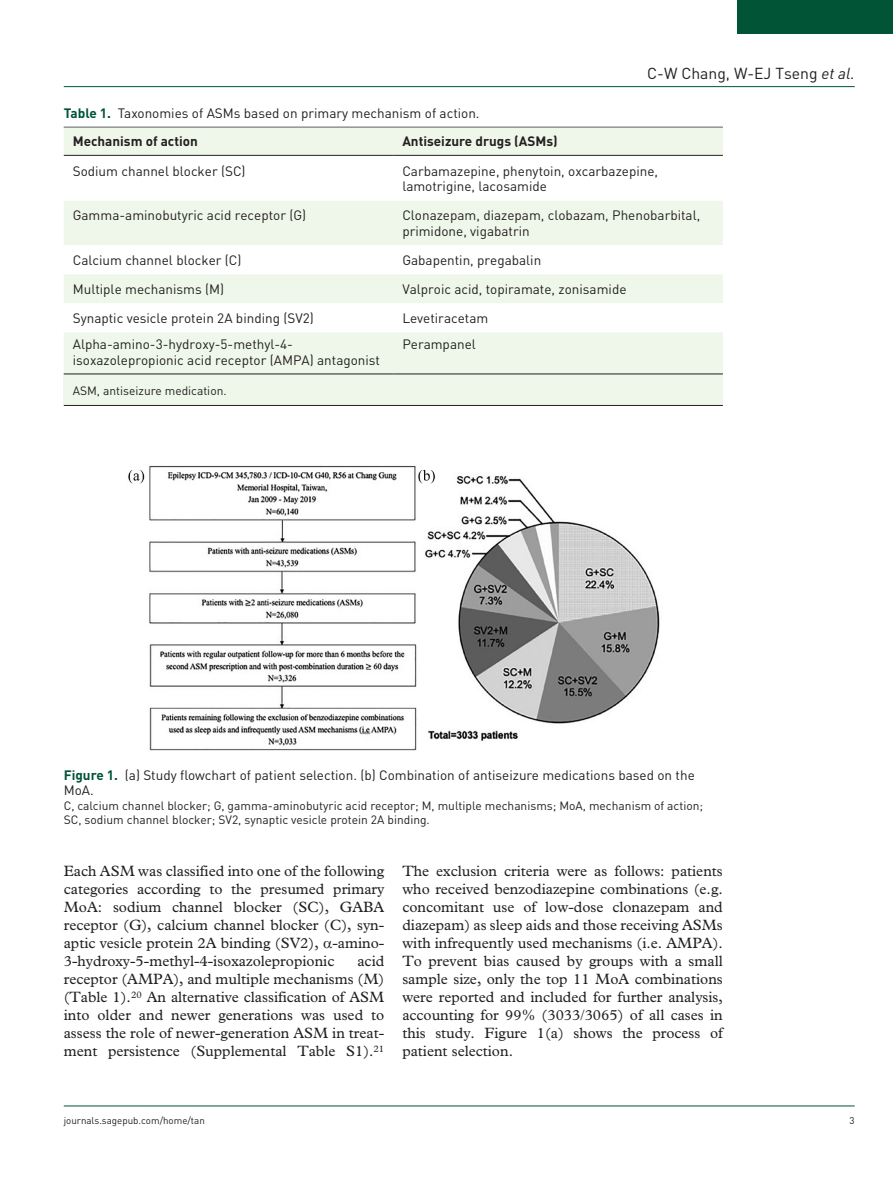
<style>
.page{position:relative;width:893px;height:1191px;background:#fff}
.page>*{position:absolute;margin:0;border:0;box-sizing:border-box;transform-origin:0 0}
.t1{font:15.75px "DIN";color:#231f20}
.t2{font:15px/18px "Plantin Std";color:#231f20;text-align:justify}
.t3{font:13.5px/15.8px "DIN";color:#231f20}
.t4{font:700 13.5px "DIN";color:#231f20}
.t5{font:12px/14.2px "DIN";color:#231f20}
.t6{font:9.75px "DIN";color:#231f20}
.s1{font-weight:700;color:#015436}
.s2{font-weight:700}
.s3{font-style:italic}
</style>
<div class="page">
<hr style="left:64px;top:86px;width:791px;height:1px;background:#015436">
<hr style="left:64px;top:1105px;width:791px;height:1px;background:#015436">
<div style="left:738px;top:0;width:155px;height:34px;background:#015436"></div>
<div style="left:64px;top:374px;width:659px;height:31px;background:#eff7ea"></div>
<hr style="left:64px;top:127px;width:659px;height:1px;background:#231f20">
<hr style="left:64px;top:405px;width:659px;height:1px;background:#231f20">
<div style="left:64px;top:128px;width:659px;height:245px;background:#eff7ea"></div>
<svg style="left:64px;top:156px;width:659px;height:176px"></svg>
<hr style="left:64px;top:155px;width:329px;height:1px;background:#231f20">
<hr style="left:393px;top:155px;width:330px;height:1px;background:#231f20">
<hr style="left:64px;top:373px;width:329px;height:1px;background:#231f20">
<hr style="left:393px;top:373px;width:330px;height:1px;background:#231f20">
<img style="left:128px;top:465px;width:532px;height:286px">
<p class="t3" style="left:73px;top:98px;width:408px;line-height:28.5px;text-indent:-9px"><span class="s1">Table 1.</span> Taxonomies of ASMs based on primary mechanism of action.<br><span class="s2">Mechanism of action</span></p>
<p class="t4" style="left:402px;top:133px;width:157px">Antiseizure drugs (ASMs)</p>
<p class="t1" style="left:647px;top:63px;width:209px">C-W Chang, W-EJ Tseng <span class="s3">et al.</span></p>
<p class="t3" style="left:73px;top:163px;width:174px">Sodium channel blocker (SC)</p>
<p class="t3" style="left:402px;top:163px;width:257px">Carbamazepine, phenytoin, oxcarbazepine, lamotrigine, lacosamide</p>
<p class="t3" style="left:73px;top:207px;width:235px">Gamma-aminobutyric acid receptor (G)</p>
<p class="t3" style="left:402px;top:207px;width:299px">Clonazepam, diazepam, clobazam, Phenobarbital, primidone, vigabatrin</p>
<p class="t3" style="left:73px;top:252px;width:170px">Calcium channel blocker (C)</p>
<p class="t3" style="left:402px;top:252px;width:140px">Gabapentin, pregabalin</p>
<p class="t3" style="left:73px;top:281px;width:153px">Multiple mechanisms (M)</p>
<p class="t3" style="left:402px;top:281px;width:226px">Valproic acid, topiramate, zonisamide</p>
<p class="t3" style="left:73px;top:310px;width:243px">Synaptic vesicle protein 2A binding (SV2)</p>
<p class="t3" style="left:402px;top:310px;width:87px">Levetiracetam</p>
<p class="t3" style="left:73px;top:336px;width:309px">Alpha-amino-3-hydroxy-5-methyl-4- isoxazolepropionic acid receptor (AMPA) antagonist</p>
<p class="t3" style="left:402px;top:336px;width:75px">Perampanel</p>
<p class="t5" style="left:73px;top:383px;width:155px">ASM, antiseizure medication.</p>
<p class="t3" style="left:64px;top:766px;width:632px"><span class="s1">Figure 1.</span> (a) Study flowchart of patient selection. (b) Combination of antiseizure medications based on the<br>MoA.</p>
<p class="t5" style="left:64px;top:798px;width:641px">C, calcium channel blocker; G, gamma-aminobutyric acid receptor; M, multiple mechanisms; MoA, mechanism of action;<br>SC, sodium channel blocker; SV2, synaptic vesicle protein 2A binding.</p>
<p class="t2" style="left:64px;top:862px;width:322px">Each ASM was classified into one of the following categories according to the presumed primary MoA: sodium channel blocker (SC), GABA receptor (G), calcium channel blocker (C), syn&shy;aptic vesicle protein 2A binding (SV2), -amino-3-hydroxy-5-methyl-4-isoxazolepropionic</p>
<p class="t2" style="left:64px;top:952px;width:322px;text-indent:294px">acid receptor (AMPA), and multiple mechanisms (M) (Table 1).<sup>20</sup> An alternative classification of ASM into older and newer generations was used to assess the role of newer-generation ASM in treat&shy;ment persistence (Supplemental Table S1).<sup>21</sup></p>
<p class="t2" style="left:402px;top:862px;width:322px">The exclusion criteria were as follows: patients who received benzodiazepine combinations (e.g. concomitant use of low-dose clonazepam and diazepam) as sleep aids and those receiving ASMs with infrequently used mechanisms (i.e. AMPA).<br>To prevent bias caused by groups with a small sample size, only the top 11 MoA combinations were reported and included for further analysis, accounting for 99% (3033/3065) of all cases in this study. Figure 1(a) shows the process of patient selection.</p>
<p class="t6" style="left:64px;top:1114px;width:143px">journals.sagepub.com/home/tan</p>
<p class="t6" style="left:850px;top:1114px;width:7px">3</p>
</div>
